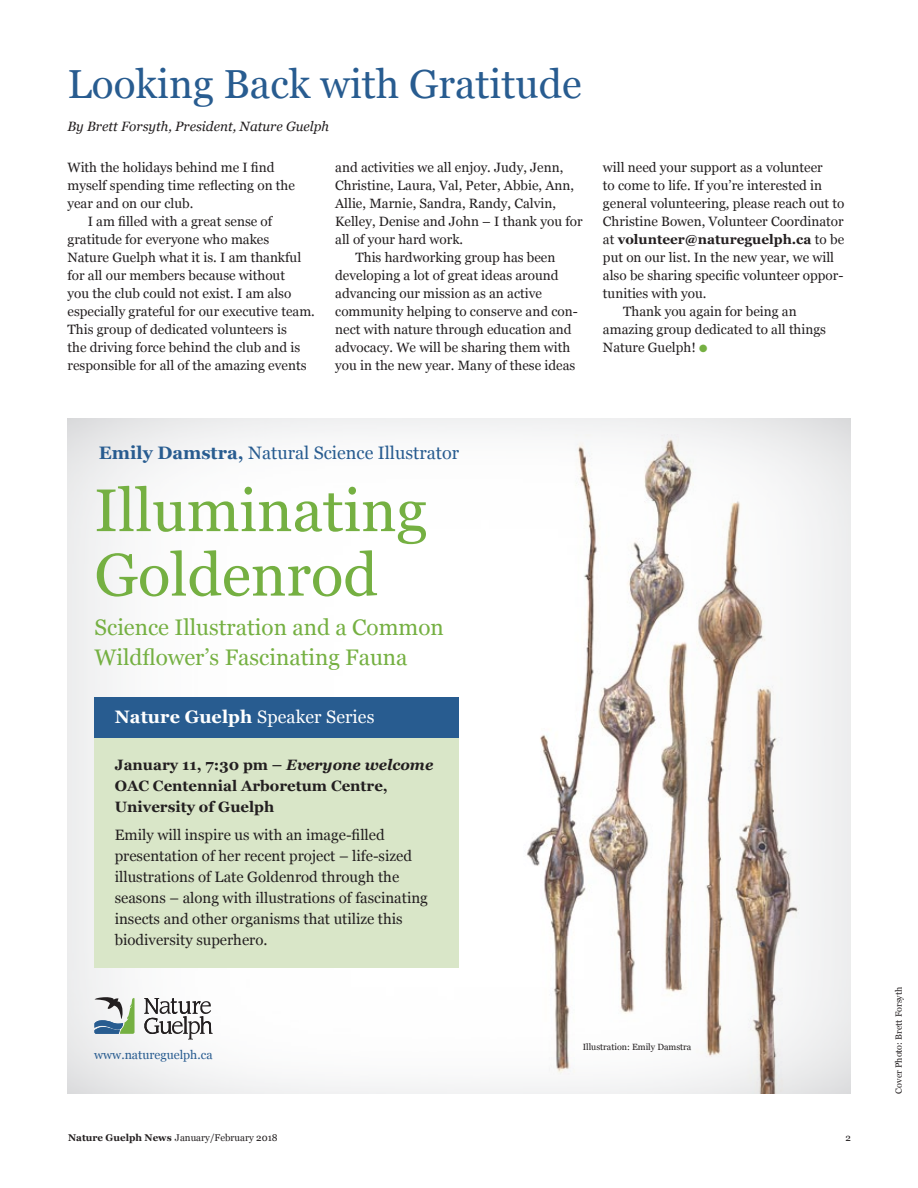
<style>
.page{position:relative;width:918px;height:1188px;background:#fff}
.page>*{position:absolute;margin:0;border:0;box-sizing:border-box;transform-origin:0 0}
.t1{font:60px/64.5px "Georgia";color:#75b042}
.t2{font:40.5px "Georgia";color:#285c90}
.t3{font:22.5px/30px "Georgia";color:#75b042}
.t4{font:18px "Georgia";color:#285c90}
.t5{font:18px "Georgia";letter-spacing:.005em;color:#fff}
.t6{font:15px/21px "Georgia";color:#231f20}
.t7{font:700 15px/21px "Georgia";color:#231f20}
.t8{font:13.5px "Georgia";color:#231f20}
.t9{font:italic 13.5px "Georgia";color:#231f20}
.t10{font:700 13.5px "Georgia";color:#231f20}
.t11{font:12.3px "Georgia";color:#285c90}
.t12{font:9.75px "Georgia";color:#231f20}
.t13{font:9px "Georgia";color:#231f20}
.s1{font-weight:400}
.s2{color:#75b042}
.s3{font-weight:700}
.s4{font-style:italic}
</style>
<div class="page">
<img style="left:68px;top:418px;width:782px;height:676px">
<img style="left:524px;top:434px;width:277px;height:660px">
<div style="left:95px;top:698px;width:364px;height:40px;background:#285c90"></div>
<div style="left:95px;top:738px;width:364px;height:230px;background:#d9e6c8"></div>
<svg style="left:94px;top:997px;width:41px;height:37px"></svg>
<svg style="left:144px;top:998px;width:68px;height:42px"></svg>
<h2 class="t2" style="left:68px;top:61px;width:516px">Looking Back with Gratitude</h2>
<p class="t9" style="left:68px;top:119px;width:263px">By Brett Forsyth, President, Nature Guelph</p>
<p class="t8" style="left:68px;top:160px;width:209px">With the holidays behind me I find</p>
<p class="t8" style="left:68px;top:178px;width:229px">myself spending time reflecting on the</p>
<p class="t8" style="left:68px;top:196px;width:127px">year and on our club.</p>
<p class="t8" style="left:88px;top:214px;width:186px">I am filled with a great sense of</p>
<p class="t8" style="left:68px;top:232px;width:203px">gratitude for everyone who makes</p>
<p class="t8" style="left:68px;top:250px;width:235px">Nature Guelph what it is. I am thankful</p>
<p class="t8" style="left:68px;top:268px;width:219px">for all our members because without</p>
<p class="t8" style="left:68px;top:286px;width:225px">you the club could not exist. I am also</p>
<p class="t8" style="left:68px;top:304px;width:249px">especially grateful for our executive team.</p>
<p class="t8" style="left:68px;top:322px;width:221px">This group of dedicated volunteers is</p>
<p class="t8" style="left:68px;top:340px;width:234px">the driving force behind the club and is</p>
<p class="t8" style="left:68px;top:358px;width:241px">responsible for all of the amazing events</p>
<p class="t8" style="left:335px;top:160px;width:230px">and activities we all enjoy. Judy, Jenn,</p>
<p class="t8" style="left:335px;top:178px;width:240px">Christine, Laura, Val, Peter, Abbie, Ann,</p>
<p class="t8" style="left:335px;top:196px;width:222px">Allie, Marnie, Sandra, Randy, Calvin,</p>
<p class="t8" style="left:335px;top:214px;width:249px">Kelley, Denise and John – I thank you for</p>
<p class="t8" style="left:335px;top:232px;width:130px">all of your hard work.</p>
<p class="t8" style="left:355px;top:250px;width:201px">This hardworking group has been</p>
<p class="t8" style="left:335px;top:268px;width:225px">developing a lot of great ideas around</p>
<p class="t8" style="left:335px;top:286px;width:208px">advancing our mission as an active</p>
<p class="t8" style="left:335px;top:304px;width:244px">community helping to conserve and con-</p>
<p class="t8" style="left:335px;top:322px;width:238px">nect with nature through education and</p>
<p class="t8" style="left:335px;top:340px;width:236px">advocacy. We will be sharing them with</p>
<p class="t8" style="left:335px;top:358px;width:242px">you in the new year. Many of these ideas</p>
<p class="t8" style="left:603px;top:160px;width:221px">will need your support as a volunteer</p>
<p class="t8" style="left:603px;top:178px;width:221px">to come to life. If you’re interested in</p>
<p class="t8" style="left:603px;top:196px;width:243px">general volunteering, please reach out to</p>
<p class="t8" style="left:603px;top:214px;width:242px">Christine Bowen, Volunteer Coordinator</p>
<p class="t10" style="left:603px;top:232px;width:243px"><span class="s1">at</span> volunteer@natureguelph.ca <span class="s1">to be</span></p>
<p class="t8" style="left:603px;top:250px;width:233px">put on our list. In the new year, we will</p>
<p class="t8" style="left:603px;top:268px;width:242px">also be sharing specific volunteer oppor-</p>
<p class="t8" style="left:603px;top:286px;width:105px">tunities with you.</p>
<p class="t8" style="left:623px;top:304px;width:175px">Thank you again for being an</p>
<p class="t8" style="left:603px;top:322px;width:225px">amazing group dedicated to all things</p>
<p class="t8" style="left:603px;top:340px;width:106px">Nature Guelph! <span class="s2">●</span></p>
<h3 class="t4" style="left:99px;top:443px;width:362px"><span class="s3">Emily Damstra,</span> Natural Science Illustrator</h3>
<h1 class="t1" style="left:95px;top:478px;width:334px">Illuminating<br>Goldenrod</h1>
<h3 class="t3" style="left:95px;top:612px;width:351px">Science Illustration and a Common<br>Wildflower’s Fascinating Fauna</h3>
<h3 class="t5" style="left:115px;top:707px;width:261px"><span class="s3">Nature Guelph</span> Speaker Series</h3>
<p class="t7" style="left:115px;top:754px;width:320px">January 11, 7:30 pm – <span class="s4">Everyone welcome<br></span>OAC Centennial Arboretum Centre,<br>University of Guelph</p>
<p class="t6" style="left:115px;top:824px;width:315px">Emily will inspire us with an image-filled presentation of her recent project – life-sized illustrations of Late Goldenrod through the seasons – along with illustrations of fascinating insects and other organisms that utilize this biodiversity superhero.</p>
<p class="t11" style="left:94px;top:1048px;width:120px">www.natureguelph.ca</p>
<p class="t13" style="left:583px;top:1041px;width:110px">Illustration: Emily Damstra</p>
<p class="t12" style="left:68px;top:1132px;width:211px"><span class="s3">Nature Guelph News</span> January/February 2018</p>
<p class="t12" style="left:846px;top:1132px;width:7px">2</p>
<p class="t13" style="left:894px;top:1094px;width:108px;rotate:-90deg">Cover Photo: Brett Forsyth</p>
</div>
